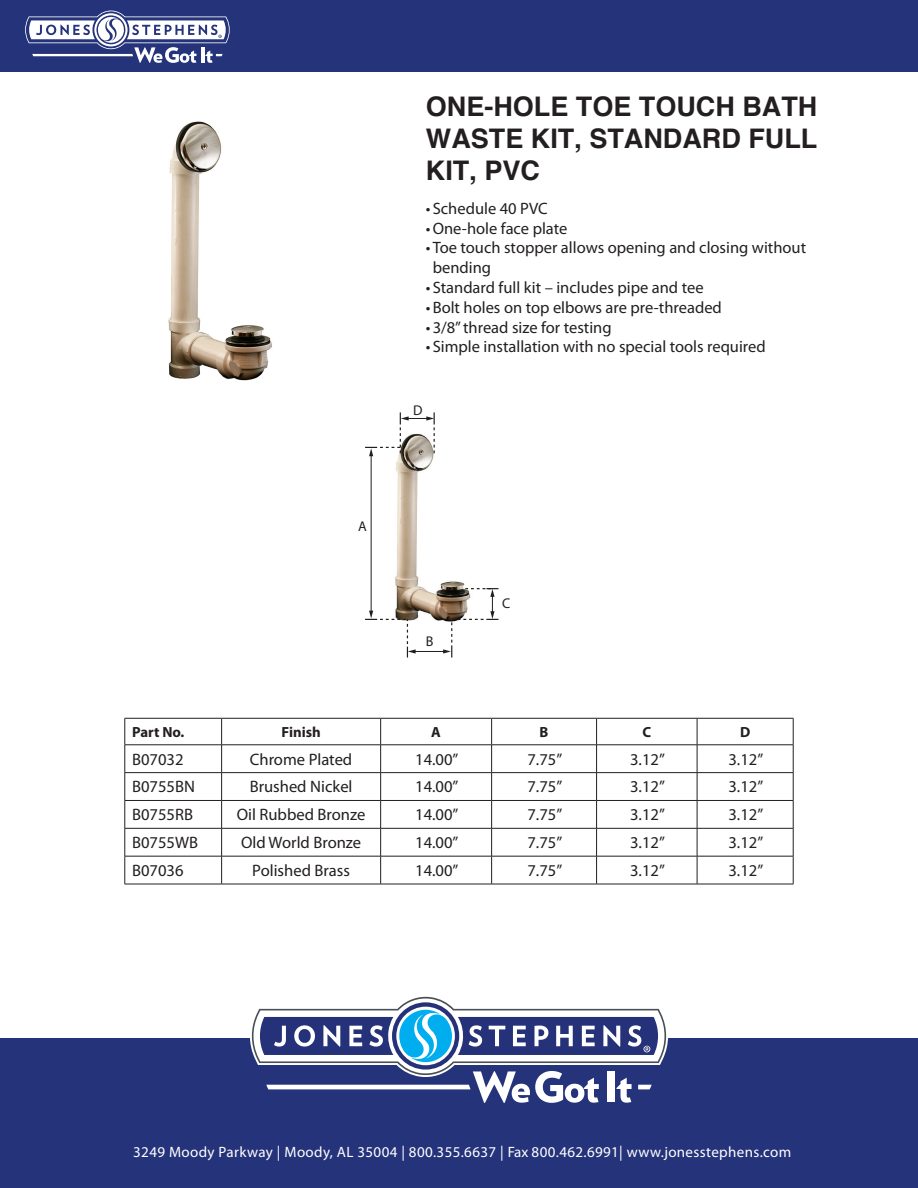
<style>
.page{position:relative;width:918px;height:1188px;background:#fff}
.page>*{position:absolute;margin:0;border:0;box-sizing:border-box;transform-origin:0 0}
.t1{font:700 27px/32.4px "Helvetica";color:#231f20;text-align:justify}
.t2{font:16.5px/19.8px "Myriad Pro";color:#231f20}
.t3{font:15px "Myriad Pro";letter-spacing:.025em;color:#fff}
.t4{font:700 14.7px "Myriad Pro";color:#231f20}
.t5{font:14.1px "Myriad Pro";color:#231f20}
</style>
<div class="page">
<div style="left:0;top:1039px;width:918px;height:149px;background:#24337a"></div>
<div style="left:0;top:0;width:918px;height:72px;background:#24337a"></div>
<svg style="left:25px;top:11px;width:205px;height:52px"></svg>
<svg style="left:250px;top:996px;width:418px;height:107px"></svg>
<img style="left:168px;top:121px;width:104px;height:260px">
<hr style="left:125px;top:718px;width:97px;height:1px;background:#231f20">
<hr style="left:222px;top:718px;width:159px;height:1px;background:#231f20">
<svg style="left:221px;top:718px;width:1px;height:166px"></svg>
<hr style="left:381px;top:718px;width:111px;height:1px;background:#231f20">
<svg style="left:380px;top:718px;width:1px;height:166px"></svg>
<hr style="left:492px;top:718px;width:105px;height:1px;background:#231f20">
<svg style="left:491px;top:718px;width:1px;height:166px"></svg>
<hr style="left:597px;top:718px;width:100px;height:1px;background:#231f20">
<svg style="left:596px;top:718px;width:1px;height:166px"></svg>
<hr style="left:697px;top:718px;width:96px;height:1px;background:#231f20">
<svg style="left:697px;top:718px;width:1px;height:166px"></svg>
<svg style="left:793px;top:718px;width:1px;height:166px"></svg>
<hr style="left:125px;top:745px;width:97px;height:1px;background:#231f20">
<hr style="left:222px;top:745px;width:159px;height:1px;background:#231f20">
<hr style="left:381px;top:745px;width:111px;height:1px;background:#231f20">
<hr style="left:492px;top:745px;width:105px;height:1px;background:#231f20">
<hr style="left:597px;top:745px;width:100px;height:1px;background:#231f20">
<hr style="left:697px;top:745px;width:96px;height:1px;background:#231f20">
<hr style="left:125px;top:772px;width:97px;height:1px;background:#231f20">
<hr style="left:222px;top:772px;width:159px;height:1px;background:#231f20">
<hr style="left:381px;top:772px;width:111px;height:1px;background:#231f20">
<hr style="left:492px;top:772px;width:105px;height:1px;background:#231f20">
<hr style="left:597px;top:772px;width:100px;height:1px;background:#231f20">
<hr style="left:697px;top:772px;width:96px;height:1px;background:#231f20">
<hr style="left:125px;top:800px;width:97px;height:1px;background:#231f20">
<hr style="left:222px;top:800px;width:159px;height:1px;background:#231f20">
<hr style="left:381px;top:800px;width:111px;height:1px;background:#231f20">
<hr style="left:492px;top:800px;width:105px;height:1px;background:#231f20">
<hr style="left:597px;top:800px;width:100px;height:1px;background:#231f20">
<hr style="left:697px;top:800px;width:96px;height:1px;background:#231f20">
<hr style="left:125px;top:828px;width:97px;height:1px;background:#231f20">
<hr style="left:222px;top:828px;width:159px;height:1px;background:#231f20">
<hr style="left:381px;top:828px;width:111px;height:1px;background:#231f20">
<hr style="left:492px;top:828px;width:105px;height:1px;background:#231f20">
<hr style="left:597px;top:828px;width:100px;height:1px;background:#231f20">
<hr style="left:697px;top:828px;width:96px;height:1px;background:#231f20">
<hr style="left:125px;top:856px;width:97px;height:1px;background:#231f20">
<svg style="left:125px;top:718px;width:1px;height:166px"></svg>
<hr style="left:222px;top:856px;width:159px;height:1px;background:#231f20">
<hr style="left:381px;top:856px;width:111px;height:1px;background:#231f20">
<hr style="left:492px;top:856px;width:105px;height:1px;background:#231f20">
<hr style="left:597px;top:856px;width:100px;height:1px;background:#231f20">
<hr style="left:697px;top:856px;width:96px;height:1px;background:#231f20">
<hr style="left:125px;top:884px;width:97px;height:1px;background:#231f20">
<hr style="left:222px;top:884px;width:159px;height:1px;background:#231f20">
<hr style="left:381px;top:884px;width:111px;height:1px;background:#231f20">
<hr style="left:492px;top:884px;width:105px;height:1px;background:#231f20">
<hr style="left:597px;top:884px;width:100px;height:1px;background:#231f20">
<hr style="left:697px;top:884px;width:96px;height:1px;background:#231f20">
<img style="left:369px;top:456px;width:130px;height:165px">
<hr style="left:371px;top:455px;width:1px;height:157px;background:#231f20">
<svg style="left:365px;top:412px;width:70px;height:44px"></svg>
<hr style="left:414px;top:651px;width:31px;height:1px;background:#231f20">
<svg style="left:365px;top:611px;width:51px;height:47px"></svg>
<svg style="left:443px;top:588px;width:55px;height:70px"></svg>
<h1 class="t1" style="left:426px;top:89px;width:393px">ONE-HOLE TOE TOUCH BATH WASTE KIT, STANDARD FULL KIT, PVC</h1>
<p class="t2" style="left:426px;top:198px;width:123px">• Schedule 40 PVC</p>
<p class="t2" style="left:426px;top:218px;width:143px">•One-hole face plate</p>
<p class="t2" style="left:433px;top:238px;width:375px;text-indent:-7px">• Toe touch stopper allows opening and closing without bending</p>
<p class="t2" style="left:426px;top:277px;width:279px">• Standard full kit – includes pipe and tee</p>
<p class="t2" style="left:426px;top:297px;width:297px">•Bolt holes on top elbows are pre-threaded</p>
<p class="t2" style="left:426px;top:317px;width:187px">•3/8” thread size for testing</p>
<p class="t2" style="left:426px;top:337px;width:341px">• Simple installation with no special tools required</p>
<p class="t5" style="left:358px;top:518px;width:10px">A</p>
<p class="t5" style="left:413px;top:401px;width:11px">D</p>
<p class="t5" style="left:426px;top:632px;width:9px">B</p>
<p class="t5" style="left:502px;top:595px;width:10px">C</p>
<p class="t4" style="left:132px;top:722px;width:54px">Part No.</p>
<p class="t4" style="left:282px;top:722px;width:41px">Finish</p>
<p class="t4" style="left:431px;top:722px;width:11px">A</p>
<p class="t4" style="left:540px;top:722px;width:10px">B</p>
<p class="t4" style="left:642px;top:722px;width:10px">C</p>
<p class="t4" style="left:740px;top:722px;width:12px">D</p>
<p class="t2" style="left:132px;top:749px;width:53px">B07032</p>
<p class="t2" style="left:250px;top:749px;width:104px">Chrome Plated</p>
<p class="t2" style="left:415px;top:749px;width:45px">14.00”</p>
<p class="t2" style="left:527px;top:749px;width:36px">7.75”</p>
<p class="t2" style="left:630px;top:749px;width:36px">3.12”</p>
<p class="t2" style="left:728px;top:749px;width:36px">3.12”</p>
<p class="t2" style="left:132px;top:777px;width:64px">B0755BN</p>
<p class="t2" style="left:250px;top:777px;width:104px">Brushed Nickel</p>
<p class="t2" style="left:415px;top:777px;width:45px">14.00”</p>
<p class="t2" style="left:527px;top:777px;width:36px">7.75”</p>
<p class="t2" style="left:630px;top:777px;width:36px">3.12”</p>
<p class="t2" style="left:728px;top:777px;width:36px">3.12”</p>
<p class="t2" style="left:132px;top:805px;width:62px">B0755RB</p>
<p class="t2" style="left:237px;top:805px;width:130px">Oil Rubbed Bronze</p>
<p class="t2" style="left:415px;top:805px;width:45px">14.00”</p>
<p class="t2" style="left:527px;top:805px;width:36px">7.75”</p>
<p class="t2" style="left:630px;top:805px;width:36px">3.12”</p>
<p class="t2" style="left:728px;top:805px;width:36px">3.12”</p>
<p class="t2" style="left:132px;top:832px;width:67px">B0755WB</p>
<p class="t2" style="left:241px;top:832px;width:122px">Old World Bronze</p>
<p class="t2" style="left:415px;top:832px;width:45px">14.00”</p>
<p class="t2" style="left:527px;top:832px;width:36px">7.75”</p>
<p class="t2" style="left:630px;top:832px;width:36px">3.12”</p>
<p class="t2" style="left:728px;top:832px;width:36px">3.12”</p>
<p class="t2" style="left:132px;top:860px;width:53px">B07036</p>
<p class="t2" style="left:252px;top:860px;width:99px">Polished Brass</p>
<p class="t2" style="left:415px;top:860px;width:45px">14.00”</p>
<p class="t2" style="left:527px;top:860px;width:36px">7.75”</p>
<p class="t2" style="left:630px;top:860px;width:36px">3.12”</p>
<p class="t2" style="left:728px;top:860px;width:36px">3.12”</p>
<p class="t3" style="left:133px;top:1142px;width:660px">3249 Moody Parkway | Moody, AL 35004 | 800.355.6637 | Fax 800.462.6991| www.jonesstephens.com</p>
</div>
